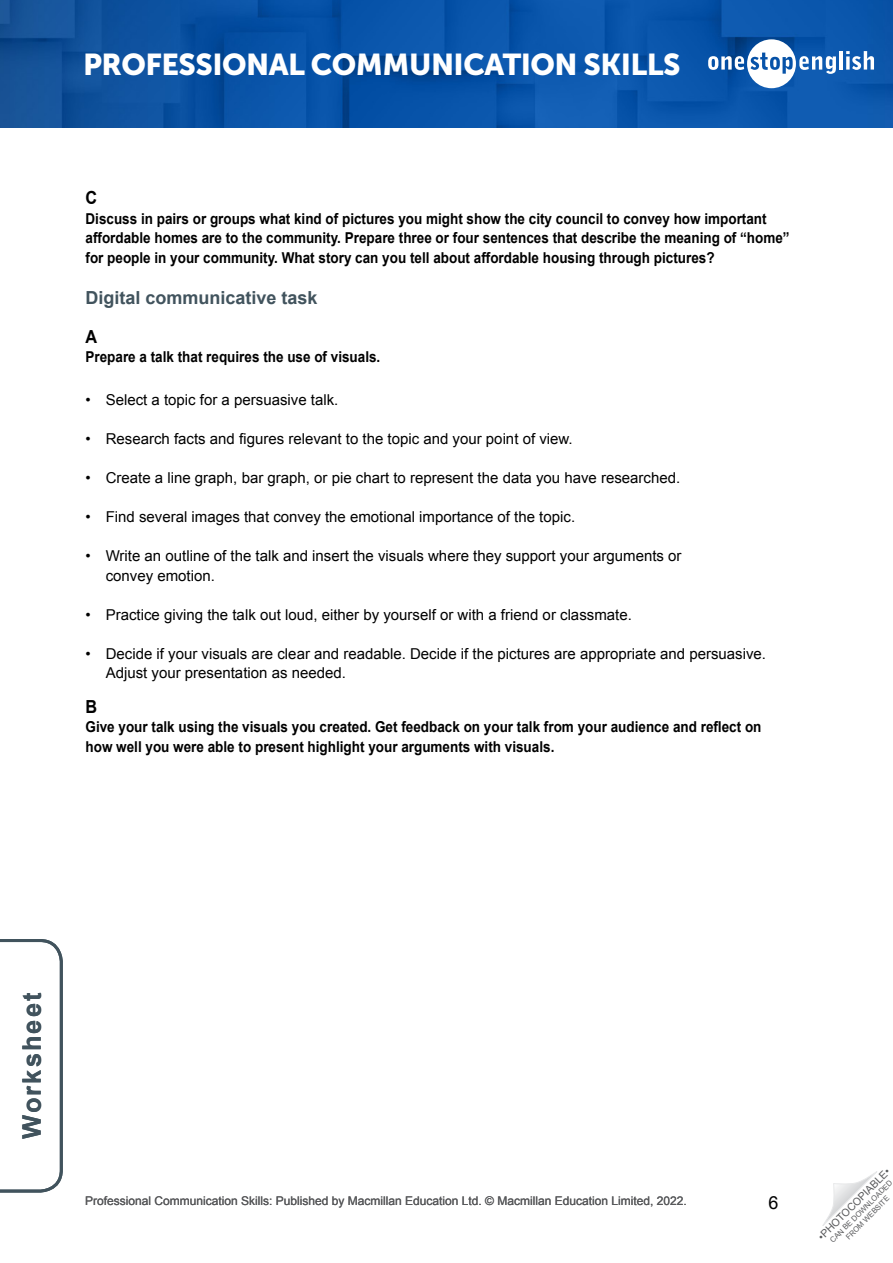
<style>
.page{position:relative;width:893px;height:1263px;background:#fff}
.page>*{position:absolute;margin:0;border:0;box-sizing:border-box;transform-origin:0 0}
.t1{font:30px "Museo Sans 900";letter-spacing:-.015em;color:#fff}
.t2{font:700 25.5px "Arial";letter-spacing:.08em;color:#41535d}
.TN__Title{font:700 18px "Arial";color:#41535d}
.TN__Body_alpha_text{font:700 18px "Arial";color:#000;scale:.9 1}
.t3{font:18px "Arial";color:#000}
.WS__Body_text{font:15px/19.5px "Arial";color:#000}
.TN__Body_text_Intro{font:700 15px/19.5px "Arial";color:#000;scale:.9 1}
.t4{font:12px "Arial";color:#58595b}
.t5{font:10.5px "Arial";color:#58595b}
.t6{font:7.5px/9px "Arial";color:#58595b;text-align:center}
</style>
<div class="page">
<svg style="left:822px;top:1171px;width:55px;height:55px"></svg>
<img style="left:0;top:0;width:893px;height:128px">
<svg style="left:708px;top:39px;width:128px;height:49px"></svg>
<hr style="left:839px;top:51px;width:4px;height:19px;background:#fff">
<svg style="left:846px;top:51px;width:28px;height:19px"></svg>
<svg style="left:0;top:939px;width:63px;height:254px"></svg>
<h1 class="t1" style="left:83px;top:47px;width:599px">PROFESSIONAL COMMUNICATION SKILLS</h1>
<p class="TN__Body_alpha_text" style="left:86px;top:186px;width:14px">C</p>
<p class="TN__Body_text_Intro" style="left:86px;top:209px;width:784px">Discuss in pairs or groups what kind of pictures you might show the city council to convey how important affordable homes are to the community. Prepare three or four sentences that describe the meaning of “home” for people in your community. What story can you tell about affordable housing through pictures?</p>
<p class="TN__Title" style="left:86px;top:285px;width:234px">Digital communicative task</p>
<p class="TN__Body_alpha_text" style="left:86px;top:324px;width:14px">A</p>
<p class="TN__Body_text_Intro" style="left:86px;top:347px;width:329px">Prepare a talk that requires the use of visuals.</p>
<p class="WS__Body_text" style="left:86px;top:390px;width:254px">• Select a topic for a persuasive talk.</p>
<p class="WS__Body_text" style="left:86px;top:429px;width:489px">• Research facts and figures relevant to the topic and your point of view.</p>
<p class="WS__Body_text" style="left:86px;top:468px;width:596px">• Create a line graph, bar graph, or pie chart to represent the data you have researched.</p>
<p class="WS__Body_text" style="left:86px;top:507px;width:491px">• Find several images that convey the emotional importance of the topic.</p>
<p class="WS__Body_text" style="left:106px;top:546px;width:577px;text-indent:-20px">• Write an outline of the talk and insert the visuals where they support your arguments or convey emotion.</p>
<p class="WS__Body_text" style="left:86px;top:605px;width:548px">• Practice giving the talk out loud, either by yourself or with a friend or classmate.</p>
<p class="WS__Body_text" style="left:106px;top:644px;width:662px;text-indent:-20px">• Decide if your visuals are clear and readable. Decide if the pictures are appropriate and persuasive.<br>Adjust your presentation as needed.</p>
<p class="TN__Body_alpha_text" style="left:86px;top:694px;width:14px">B</p>
<p class="TN__Body_text_Intro" style="left:86px;top:717px;width:753px">Give your talk using the visuals you created. Get feedback on your talk from your audience and reflect on how well you were able to present highlight your arguments with visuals.</p>
<h2 class="t2" style="left:15px;top:1139px;width:148px;rotate:-90deg">Worksheet</h2>
<p class="t4" style="left:85px;top:1193px;width:603px">Professional Communication Skills: Published by Macmillan Education Ltd. © Macmillan Education Limited, 2022.</p>
<p class="t3" style="left:769px;top:1191px;width:12px">6</p>
<p class="t5" style="left:815px;top:1233px;width:99px;rotate:-45deg">•PHOTOCOPIABLE•</p>
<p class="t6" style="left:828px;top:1238px;width:86px;rotate:-45deg">CAN BE DOWNLOADED<br>FROM WEBSITE</p>
</div>
